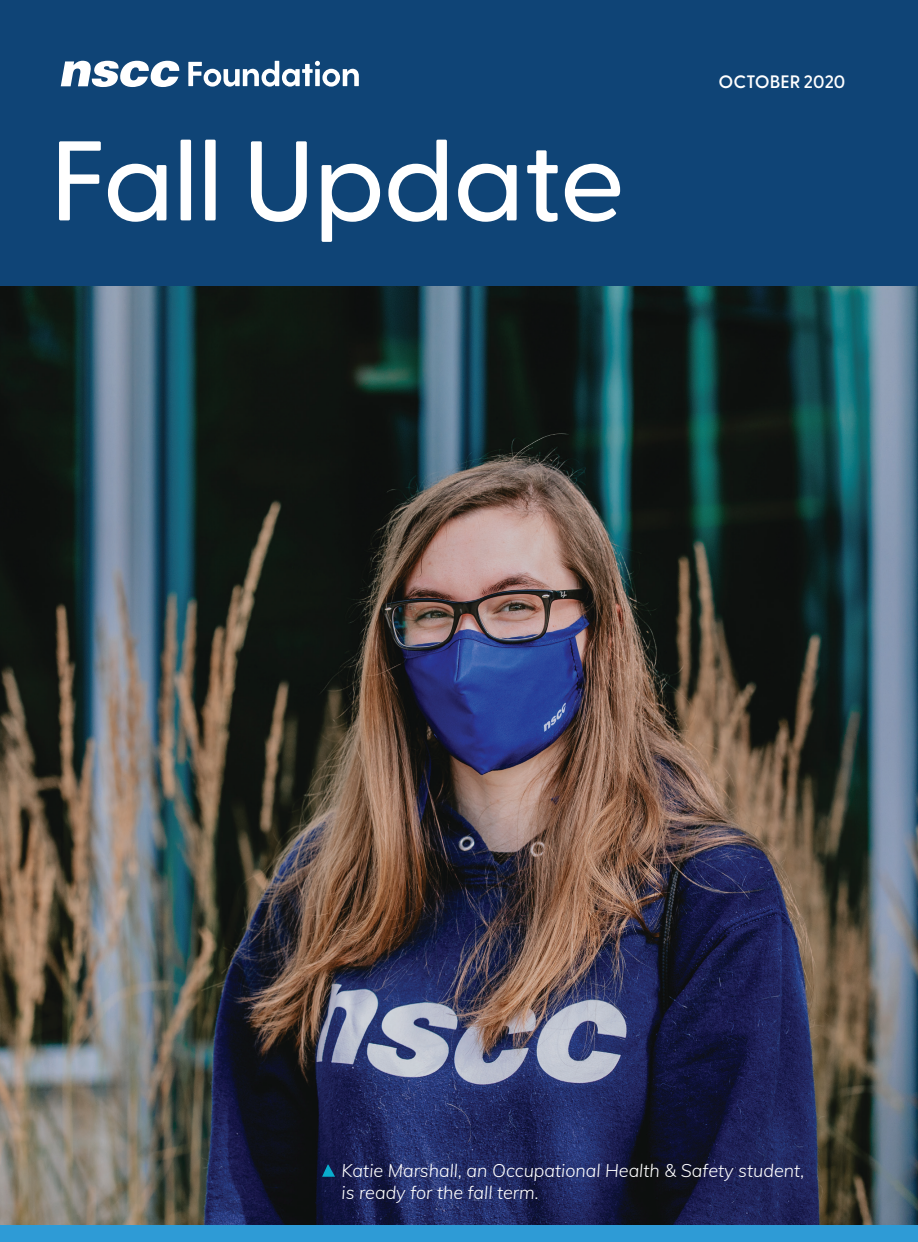
<style>
.page{position:relative;width:918px;height:1242px;background:#fff}
.page>*{position:absolute;margin:0;border:0;box-sizing:border-box;transform-origin:0 0}
.t1{font:500 112.95px "Greycliff CF";letter-spacing:-.02em;color:#fff}
.t2{font:italic 300 18px/21.6px "Muli";color:#fff}
.t3{font:600 18px "Greycliff CF";color:#fff}
</style>
<div class="page">
<div style="left:0;top:0;width:918px;height:286px;background:#0f4476"></div>
<svg style="left:61px;top:61px;width:119px;height:26px"></svg>
<svg style="left:188px;top:61px;width:171px;height:26px"></svg>
<img style="left:0;top:286px;width:918px;height:940px">
<div style="left:0;top:1226px;width:918px;height:16px;background:#2e9bd6"></div>
<svg style="left:322px;top:1165px;width:13px;height:12px"></svg>
<h1 class="t1" style="left:50px;top:115px;width:577px">Fall Update</h1>
<p class="t3" style="left:718px;top:71px;width:128px">OCTOBER 2020</p>
<p class="t2" style="left:342px;top:1159px;width:464px">Katie Marshall, an Occupational Health &amp; Safety student, is ready for the fall term.</p>
</div>
